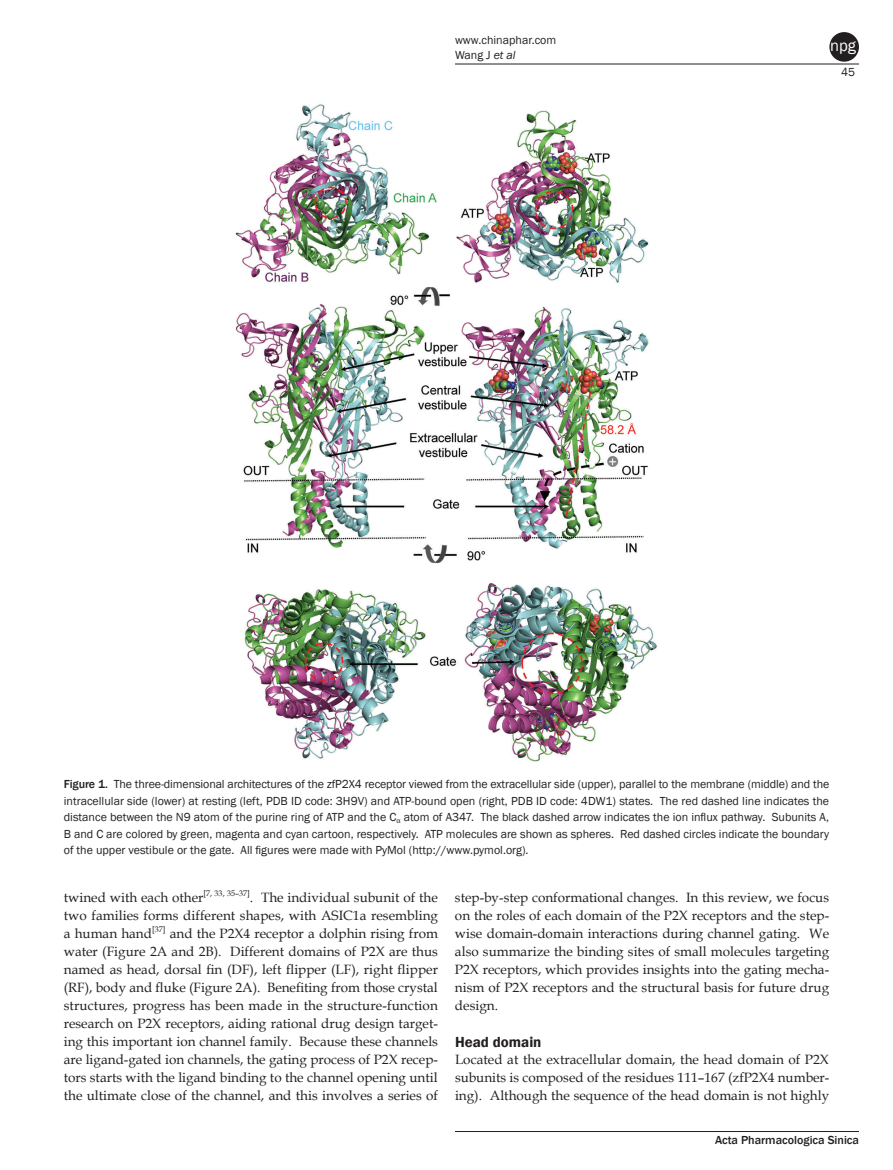
<style>
.page{position:relative;width:893px;height:1170px;background:#fff}
.page>*{position:absolute;margin:0;border:0;box-sizing:border-box;transform-origin:0 0}
.t1{font:16.5px "Franklin Gothic";color:#fff}
.t2{font:600 15px "Franklin Gothic";color:#231f20}
.t3{font:13.5px/18px "Book Antiqua";color:#231f20;text-align:justify}
.t4{font:12px/16.5px "Franklin Gothic";color:#231f20}
.t5{font:500 12px "Franklin Gothic";color:#231f20}
.s1{font-style:italic}
.s2{font-weight:500}
</style>
<div class="page">
<hr style="left:455px;top:64px;width:404px;height:1px;background:#231f20">
<hr style="left:455px;top:1131px;width:404px;height:1px;background:#231f20">
<div style="left:829px;top:32px;width:30px;height:30px;background:#231f20;border-radius:50%"></div>
<img style="left:235px;top:104px;width:422px;height:657px">
<p class="t4" style="left:455px;top:32px;width:103px;line-height:15px">www.chinaphar.com<br>Wang J <span class="s1">et al</span></p>
<p class="t1" style="left:830px;top:35px;width:27px">npg</p>
<p class="t4" style="left:841px;top:64px;width:16px">45</p>
<p class="t4" style="left:64px;top:776px;width:767px;text-align:justify"><span class="s2">Figure 1.</span> The three-dimensional architectures of the zfP2X4 receptor viewed from the extracellular side (upper), parallel to the membrane (middle) and the intracellular side (lower) at resting (left, PDB ID code: 3H9V) and ATP-bound open (right, PDB ID code: 4DW1) states. The red dashed line indicates the distance between the N9 atom of the purine ring of ATP and the C<sub>α</sub> atom of A347. The black dashed arrow indicates the ion influx pathway. Subunits A, B and C are colored by green, magenta and cyan cartoon, respectively. ATP molecules are shown as spheres. Red dashed circles indicate the boundary of the upper vestibule or the gate. All figures were made with PyMol (http://www.pymol.org).</p>
<p class="t3" style="left:64px;top:887px;width:376px">twined with each other<sup>[7,</sup> <sup>33,</sup> <sup>35–37]</sup>. The individual subunit of the two families forms different shapes, with ASIC1a resembling a human hand<sup>[37]</sup> and the P2X4 receptor a dolphin rising from water (Figure 2A and 2B). Different domains of P2X are thus named as head, dorsal fin (DF), left flipper (LF), right flipper (RF), body and fluke (Figure 2A). Benefiting from those crystal structures, progress has been made in the structure-function research on P2X receptors, aiding rational drug design target&shy;ing this important ion channel family. Because these channels are ligand-gated ion channels, the gating process of P2X recep&shy;tors starts with the ligand binding to the channel opening until the ultimate close of the channel, and this involves a series of</p>
<p class="t3" style="left:455px;top:887px;width:376px">step-by-step conformational changes. In this review, we focus on the roles of each domain of the P2X receptors and the step&shy;wise domain-domain interactions during channel gating. We also summarize the binding sites of small molecules targeting P2X receptors, which provides insights into the gating mecha&shy;nism of P2X receptors and the structural basis for future drug design.</p>
<p class="t2" style="left:455px;top:1032px;width:88px">Head domain</p>
<p class="t3" style="left:455px;top:1049px;width:376px">Located at the extracellular domain, the head domain of P2X subunits is composed of the residues 111–167 (zfP2X4 number&shy;ing). Although the sequence of the head domain is not highly</p>
<p class="t5" style="left:715px;top:1132px;width:145px">Acta Pharmacologica Sinica</p>
</div>
